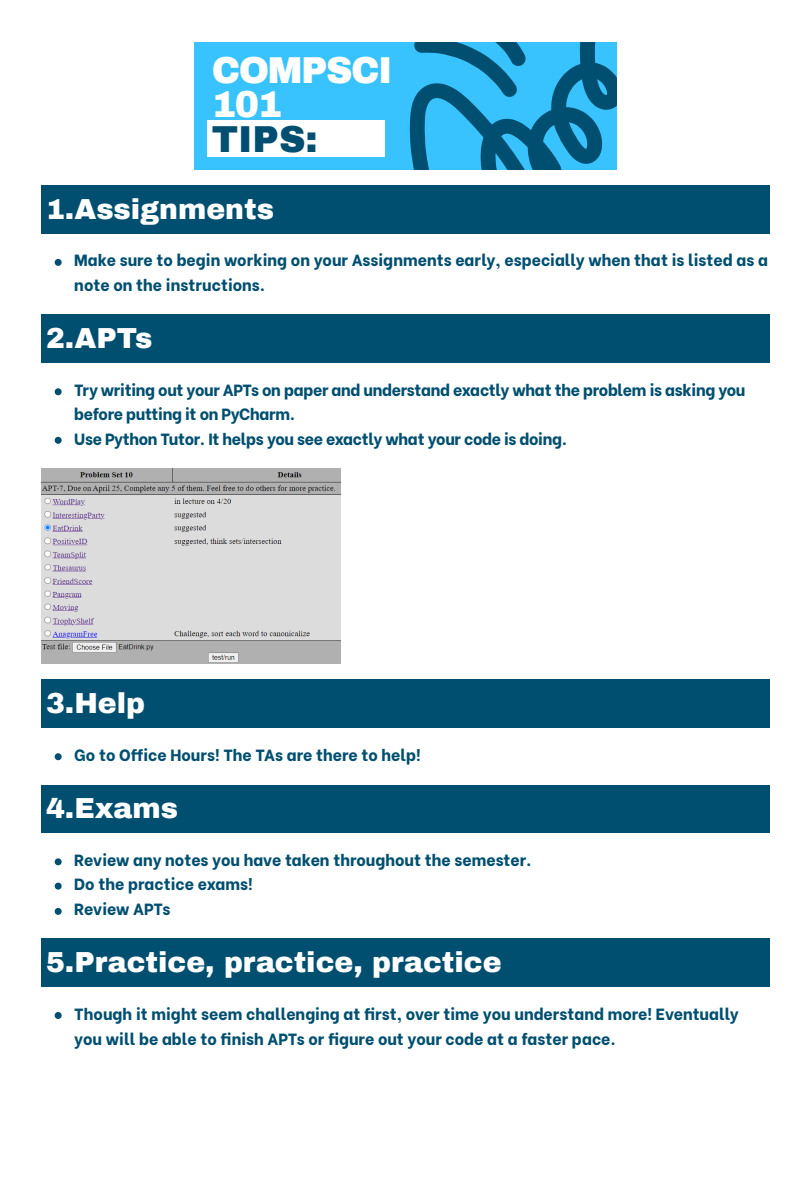
<style>
.page{position:relative;width:810px;height:1181px;background:#fff}
.page>*{position:absolute;margin:0;border:0;box-sizing:border-box;transform-origin:0 0}
.t1{font:900 36.75px/34.3px "Archivo";letter-spacing:-.04em;color:#fff}
.t2{font:900 36.75px "Archivo";color:#004e70}
.t3{font:900 28.35px "Archivo";color:#fff}
.t4{font:800 16.2px/24.3px "Be Vietnam";color:#014f70}
.t5{font:800 16.2px/24.3px "Be Vietnam";letter-spacing:-.02em;color:#014f70}
</style>
<div class="page">
<div style="left:195px;top:42px;width:422px;height:127px;background:#38c3ff"></div>
<svg style="left:410px;top:42px;width:207px;height:127px"></svg>
<div style="left:207px;top:121px;width:177px;height:36px;background:#fff"></div>
<div style="left:42px;top:185px;width:728px;height:48px;background:#014f70"></div>
<svg style="left:55px;top:259px;width:7px;height:7px"></svg>
<div style="left:42px;top:315px;width:728px;height:48px;background:#014f70"></div>
<svg style="left:55px;top:388px;width:7px;height:7px"></svg>
<svg style="left:55px;top:437px;width:7px;height:7px"></svg>
<img style="left:42px;top:468px;width:298px;height:195px">
<div style="left:42px;top:680px;width:728px;height:48px;background:#014f70"></div>
<svg style="left:55px;top:753px;width:7px;height:7px"></svg>
<div style="left:42px;top:785px;width:728px;height:48px;background:#014f70"></div>
<svg style="left:55px;top:858px;width:7px;height:7px"></svg>
<svg style="left:55px;top:882px;width:7px;height:7px"></svg>
<svg style="left:55px;top:907px;width:7px;height:7px"></svg>
<div style="left:42px;top:938px;width:728px;height:48px;background:#014f70"></div>
<svg style="left:55px;top:1012px;width:7px;height:7px"></svg>
<p class="t1" style="left:212px;top:53px;width:182px">COMPSCI<br>101</p>
<p class="t2" style="left:212px;top:120px;width:107px">TIPS:</p>
<p class="t3" style="left:46px;top:194px;width:229px">1.Assignments</p>
<p class="t4" style="left:74px;top:247px;width:695px">Make sure to begin working on your Assignments early, especially when that is listed as a note on the instructions.</p>
<p class="t3" style="left:46px;top:323px;width:108px">2.APTs</p>
<p class="t5" style="left:74px;top:376px;width:673px">Try writing out your APTs on paper and understand exactly what the problem is asking you before putting it on PyCharm.</p>
<p class="t5" style="left:74px;top:425px;width:494px">Use Python Tutor. It helps you see exactly what your code is doing.</p>
<p class="t3" style="left:46px;top:688px;width:101px">3.Help</p>
<p class="t4" style="left:74px;top:741px;width:348px">Go to Office Hours! The TAs are there to help!</p>
<p class="t3" style="left:46px;top:793px;width:134px">4.Exams</p>
<p class="t4" style="left:74px;top:846px;width:459px">Review any notes you have taken throughout the semester.</p>
<p class="t4" style="left:74px;top:870px;width:180px">Do the practice exams!</p>
<p class="t4" style="left:74px;top:895px;width:98px">Review APTs</p>
<p class="t3" style="left:46px;top:947px;width:457px">5.Practice, practice, practice</p>
<p class="t4" style="left:74px;top:999px;width:666px;line-height:25.2px">Though it might seem challenging at first, over time you understand more! Eventually you will be able to finish APTs or figure out your code at a faster pace.</p>
</div>
